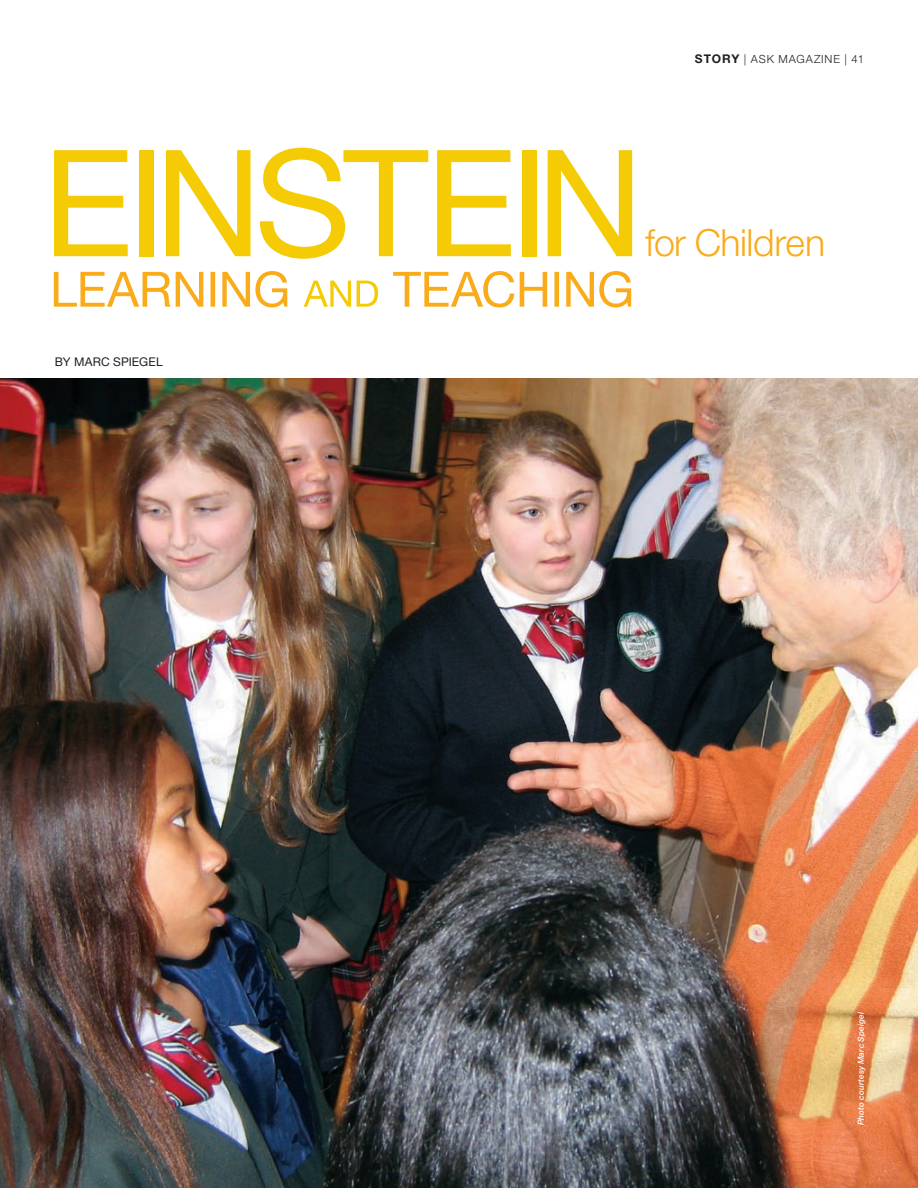
<style>
.page{position:relative;width:918px;height:1188px;background:#fff}
.page>*{position:absolute;margin:0;border:0;box-sizing:border-box;transform-origin:0 0}
.t1{font:148.5px "Helvetica Neue";letter-spacing:-.05em;color:#f4cb04}
.t2{font:300 37.5px "Helvetica Neue";letter-spacing:-.015em;color:#faab1a}
.t3{font:12px "Helvetica Neue";letter-spacing:.01em;color:#231f20}
.t4{font:300 11.25px "Helvetica Neue";letter-spacing:.075em;color:#231f20}
.COMMON-PHOTO_CREDIT{font:italic 500 8.25px "Helvetica Neue";letter-spacing:.015em;color:#fff}
.s1{font-weight:700;font-size:12px}
</style>
<div class="page">
<svg style="left:54px;top:271px;width:233px;height:36px"></svg>
<svg style="left:304px;top:281px;width:74px;height:26px"></svg>
<svg style="left:393px;top:271px;width:238px;height:36px"></svg>
<img style="left:0;top:378px;width:918px;height:810px">
<h3 class="t4" style="left:695px;top:53px;width:171px"><span class="s1">STORY</span> | ASK MAGAZINE | 41</h3>
<p class="t1" style="left:42px;top:115px;width:602px">EINSTEIN</p>
<p class="t2" style="left:645px;top:220px;width:182px">for Children</p>
<p class="t3" style="left:55px;top:355px;width:109px">BY MARC SPIEGEL</p>
<p class="COMMON-PHOTO_CREDIT" style="left:856px;top:1125px;width:115px;rotate:-90deg">Photo courtesy Marc Speigel</p>
</div>
